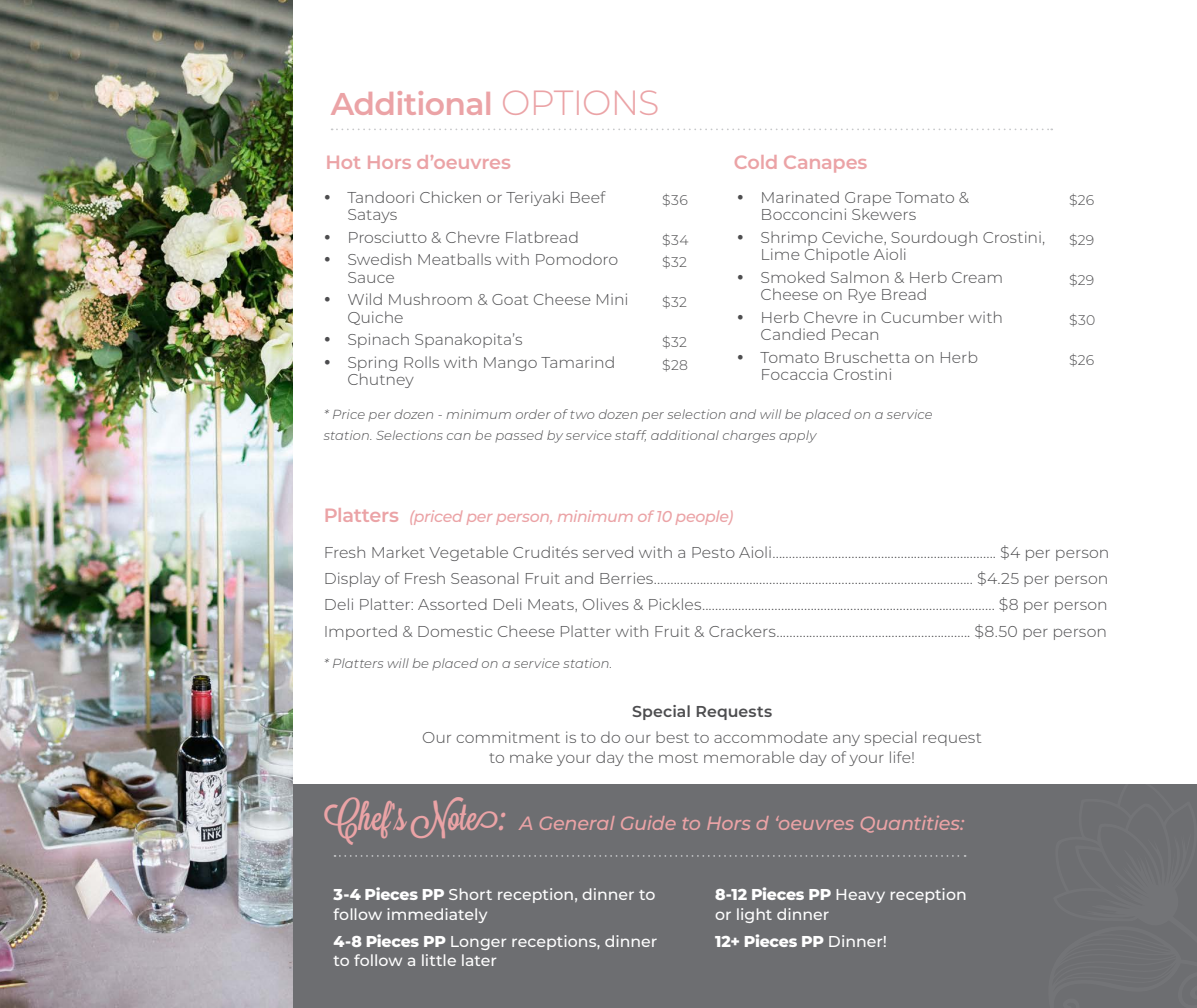
<style>
.page{position:relative;width:1197px;height:1008px;background:#fff}
.page>*{position:absolute;margin:0;border:0;box-sizing:border-box;transform-origin:0 0}
.t1{font:600 31.5px "Montserrat";letter-spacing:-.025em;color:#eba3a6}
.t2{font:italic 500 19.25px "Montserrat";letter-spacing:-.015em;color:#eba3a6}
.t3{font:600 19.25px "Montserrat";letter-spacing:-.01em;color:#eba3a6}
.t4{font:300 15.75px/17.5px "Montserrat";letter-spacing:-.01em;color:#4d4d4f}
.t5{font:500 15.75px/19.2px "Montserrat";color:#fff}
.t6{font:italic 500 15.75px "Montserrat";letter-spacing:-.025em;color:#eba3a6}
.t7{font:800 15.75px "Montserrat";letter-spacing:-.015em;color:#fff}
.t8{font:600 15.75px "Montserrat";letter-spacing:.01em;color:#4d4d4f}
.t9{font:300 14px/22.6px "Montserrat";letter-spacing:.01em;color:#4d4d4f}
.t10{font:italic 300 13.12px/21px "Montserrat";letter-spacing:.005em;color:#4d4d4f}
.s1{font-weight:300;font-size:35px}
.s2{font-weight:600;font-style:normal;font-size:19.25px}
.s3{font-family:"Lavanderia Sturdy";font-weight:400;font-style:normal;font-size:36.75px}
.s4{font-weight:800}
.s5{font-weight:500}
</style>
<div class="page">
<div style="left:245px;top:784px;width:952px;height:224px;background:#6d6e71"></div>
<img style="left:0;top:0;width:292px;height:1008px">
<svg style="left:332px;top:129px;width:720px;height:1px"></svg>
<svg style="left:335px;top:855px;width:631px;height:2px"></svg>
<h1 class="t1" style="left:331px;top:81px;width:330px">Additional <span class="s1">OPTIONS</span></h1>
<p class="t3" style="left:325px;top:149px;width:187px">Hot Hors d’oeuvres</p>
<p class="t4" style="left:347px;top:188px;width:260px">Tandoori Chicken or Teriyaki Beef<br>Satays</p>
<p class="t4" style="left:347px;top:225px;width:272px;line-height:22.6px">Prosciutto &amp; Chevre Flatbread<br>Swedish Meatballs with Pomodoro</p>
<p class="t4" style="left:347px;top:265px;width:283px;line-height:22.6px">Sauce<br>Wild Mushroom &amp; Goat Cheese Mini</p>
<p class="t4" style="left:347px;top:306px;width:269px;line-height:22.6px">Quiche<br>Spinach Spanakopita’s<br>Spring Rolls with Mango Tamarind</p>
<p class="t4" style="left:347px;top:371px;width:68px">Chutney</p>
<p class="t9" style="left:662px;top:188px;width:27px">$36</p>
<p class="t9" style="left:662px;top:228px;width:28px">$34 $32</p>
<p class="t9" style="left:662px;top:290px;width:26px">$32</p>
<p class="t9" style="left:662px;top:330px;width:27px">$32 $28</p>
<p class="t3" style="left:734px;top:149px;width:135px">Cold Canapes</p>
<p class="t4" style="left:761px;top:188px;width:210px">Marinated Grape Tomato &amp;<br>Bocconcini Skewers</p>
<p class="t4" style="left:761px;top:228px;width:286px">Shrimp Ceviche, Sourdough Crostini,<br>Lime Chipotle Aioli</p>
<p class="t4" style="left:761px;top:268px;width:244px">Smoked Salmon &amp; Herb Cream<br>Cheese on Rye Bread</p>
<p class="t4" style="left:761px;top:308px;width:244px">Herb Chevre in Cucumber with<br>Candied Pecan</p>
<p class="t4" style="left:761px;top:348px;width:219px">Tomato Bruschetta on Herb<br>Focaccia Crostini</p>
<p class="t10" style="left:324px;top:404px;width:611px">* Price per dozen - minimum order of two dozen per selection and will be placed on a service station. Selections can be passed by service staff, additional charges apply</p>
<p class="t9" style="left:1069px;top:188px;width:27px">$26</p>
<p class="t9" style="left:1069px;top:228px;width:27px">$29</p>
<p class="t9" style="left:1069px;top:268px;width:27px">$29</p>
<p class="t9" style="left:1069px;top:308px;width:28px">$30</p>
<p class="t9" style="left:1069px;top:348px;width:27px">$26</p>
<p class="t6" style="left:324px;top:506px;width:411px"><span class="s2">Platters</span> (priced per person, minimum of 10 people)</p>
<p class="t4" style="left:324px;top:539px;width:787px;line-height:26.2px;text-align:justify">Fresh Market Vegetable Crudités served with a Pesto Aioli.................................................................... $4 per person Display of Fresh Seasonal Fruit and Berries................................................................................................. $4.25 per person Deli Platter: Assorted Deli Meats, Olives &amp; Pickles......................................................................................... $8 per person Imported &amp; Domestic Cheese Platter with Fruit &amp; Crackers........................................................... $8.50 per person</p>
<p class="t10" style="left:324px;top:652px;width:290px">* Platters will be placed on a service station.</p>
<p class="t8" style="left:632px;top:700px;width:142px">Special Requests</p>
<p class="t4" style="left:422px;top:726px;width:561px;line-height:20.8px;text-align:center">Our commitment is to do our best to accommodate any special request to make your day the most memorable day of your life!</p>
<p class="t2" style="left:324px;top:810px;width:642px"><span class="s3">Chef’s Note:</span> A General Guide to Hors d ‘oeuvres Quantities:</p>
<p class="t5" style="left:334px;top:885px;width:323px"><span class="s4">3-4 Pieces PP</span> Short reception, dinner to follow immediately</p>
<p class="t5" style="left:334px;top:931px;width:325px"><span class="s4">4-8 Pieces PP</span> Longer receptions, dinner to follow a little later</p>
<p class="t5" style="left:715px;top:885px;width:253px"><span class="s4">8-12 Pieces PP</span> Heavy reception or light dinner</p>
<p class="t7" style="left:715px;top:930px;width:174px">12+ Pieces PP <span class="s5">Dinner!</span></p>
</div>
